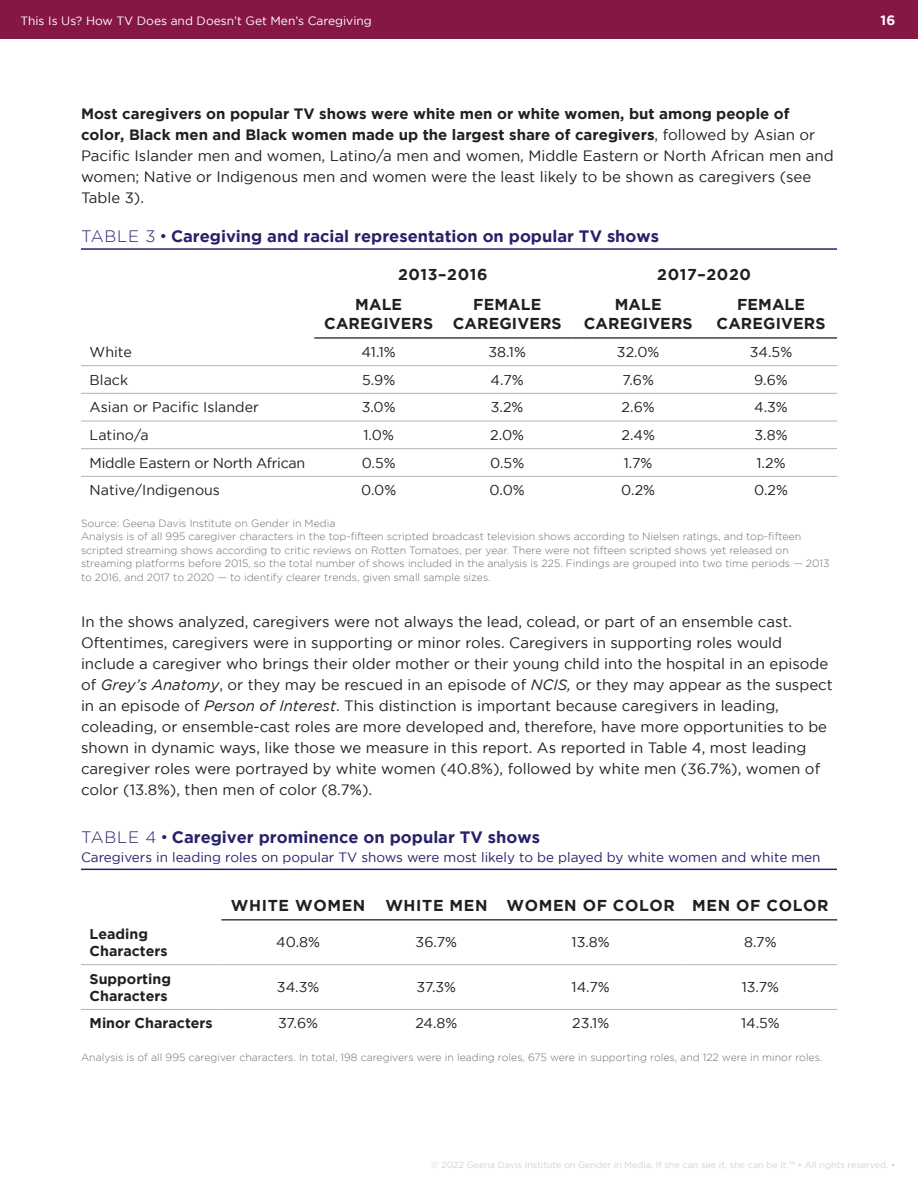
<style>
.page{position:relative;width:918px;height:1188px;background:#fff}
.page>*{position:absolute;margin:0;border:0;box-sizing:border-box;transform-origin:0 0}
.t1{font:700 16.5px "Gotham";color:#27226a}
.Table_header{font:700 15.75px/18.9px "Gotham";letter-spacing:.01em;color:#231f20;text-align:center}
.Table_header-2{font:700 15.75px "Gotham";letter-spacing:.04em;color:#231f20}
.Body_copy{font:15px/21px "Gotham";color:#231f20}
.Table_text{font:14.25px "Gotham";color:#231f20}
.Table_text-2{font:700 14.25px/17.1px "Gotham";color:#231f20}
.Table_text-3{font:14.25px "Gotham";letter-spacing:-.02em;color:#231f20}
.t2{font:13.5px "Gotham";color:#27226a}
.t3{font:700 13.5px "Gotham";color:#fff}
.t4{font:12px "Gotham";color:#fff}
.Source{font:300 10.5px/13.5px "Gotham";color:#6c6d70}
.t5{font:9px "Gotham";color:#d1d2d4}
.s1{font-weight:700}
.s2{font-weight:300}
.s3{font-family:"Arial";font-weight:400}
.s4{font-style:italic}
</style>
<div class="page">
<div style="left:0;top:0;width:918px;height:39px;background:#861645"></div>
<hr style="left:81px;top:869px;width:756px;height:1px;background:#27226a">
<hr style="left:221px;top:919px;width:154px;height:1px;background:#000">
<hr style="left:375px;top:919px;width:123px;height:1px;background:#000">
<hr style="left:498px;top:919px;width:186px;height:1px;background:#000">
<hr style="left:684px;top:919px;width:153px;height:1px;background:#000">
<hr style="left:81px;top:964px;width:140px;height:1px;background:#b3b3b3">
<hr style="left:221px;top:964px;width:154px;height:1px;background:#b3b3b3">
<hr style="left:375px;top:964px;width:123px;height:1px;background:#b3b3b3">
<hr style="left:498px;top:964px;width:186px;height:1px;background:#b3b3b3">
<hr style="left:684px;top:964px;width:153px;height:1px;background:#b3b3b3">
<hr style="left:81px;top:1009px;width:140px;height:1px;background:#b3b3b3">
<hr style="left:221px;top:1009px;width:154px;height:1px;background:#b3b3b3">
<hr style="left:375px;top:1009px;width:123px;height:1px;background:#b3b3b3">
<hr style="left:498px;top:1009px;width:186px;height:1px;background:#b3b3b3">
<hr style="left:684px;top:1009px;width:153px;height:1px;background:#b3b3b3">
<hr style="left:81px;top:248px;width:756px;height:2px;background:#27226a">
<hr style="left:314px;top:337px;width:129px;height:2px;background:#000">
<hr style="left:443px;top:337px;width:128px;height:2px;background:#000">
<hr style="left:571px;top:337px;width:134px;height:2px;background:#000">
<hr style="left:705px;top:337px;width:132px;height:2px;background:#000">
<hr style="left:81px;top:365px;width:233px;height:1px;background:#b3b3b3">
<hr style="left:314px;top:365px;width:129px;height:1px;background:#b3b3b3">
<hr style="left:443px;top:365px;width:128px;height:1px;background:#b3b3b3">
<hr style="left:571px;top:365px;width:134px;height:1px;background:#b3b3b3">
<hr style="left:705px;top:365px;width:132px;height:1px;background:#b3b3b3">
<hr style="left:81px;top:393px;width:233px;height:1px;background:#b3b3b3">
<hr style="left:314px;top:393px;width:129px;height:1px;background:#b3b3b3">
<hr style="left:443px;top:393px;width:128px;height:1px;background:#b3b3b3">
<hr style="left:571px;top:393px;width:134px;height:1px;background:#b3b3b3">
<hr style="left:705px;top:393px;width:132px;height:1px;background:#b3b3b3">
<hr style="left:81px;top:421px;width:233px;height:1px;background:#b3b3b3">
<hr style="left:314px;top:421px;width:129px;height:1px;background:#b3b3b3">
<hr style="left:443px;top:421px;width:128px;height:1px;background:#b3b3b3">
<hr style="left:571px;top:421px;width:134px;height:1px;background:#b3b3b3">
<hr style="left:705px;top:421px;width:132px;height:1px;background:#b3b3b3">
<hr style="left:81px;top:448px;width:233px;height:1px;background:#b3b3b3">
<hr style="left:314px;top:448px;width:129px;height:1px;background:#b3b3b3">
<hr style="left:443px;top:448px;width:128px;height:1px;background:#b3b3b3">
<hr style="left:571px;top:448px;width:134px;height:1px;background:#b3b3b3">
<hr style="left:705px;top:448px;width:132px;height:1px;background:#b3b3b3">
<hr style="left:81px;top:476px;width:233px;height:1px;background:#b3b3b3">
<hr style="left:314px;top:476px;width:129px;height:1px;background:#b3b3b3">
<hr style="left:443px;top:476px;width:128px;height:1px;background:#b3b3b3">
<hr style="left:571px;top:476px;width:134px;height:1px;background:#b3b3b3">
<hr style="left:705px;top:476px;width:132px;height:1px;background:#b3b3b3">
<p class="t4" style="left:21px;top:14px;width:353px">This Is Us? How TV Does and Doesn’t Get Men’s Caregiving</p>
<p class="Body_copy" style="left:81px;top:103px;width:754px"><span class="s1">Most caregivers on popular TV shows were white men or white women, but among people of color, Black men and Black women made up the largest share of caregivers</span>, followed by Asian or Pacific Islander men and women, Latino/a men and women, Middle Eastern or North African men and women; Native or Indigenous men and women were the least likely to be shown as caregivers (see Table 3).</p>
<p class="t1" style="left:81px;top:226px;width:580px"><span class="s2">TABLE 3</span> <span class="s3">•</span> Caregiving and racial representation on popular TV shows</p>
<p class="Table_header-2" style="left:398px;top:266px;width:91px">2013–2016</p>
<p class="Table_header-2" style="left:657px;top:266px;width:95px">2017–2020</p>
<p class="Table_header" style="left:324px;top:295px;width:110px">MALE<br>CAREGIVERS</p>
<p class="Table_header" style="left:453px;top:295px;width:110px">FEMALE<br>CAREGIVERS</p>
<p class="Table_header" style="left:584px;top:295px;width:110px">MALE<br>CAREGIVERS</p>
<p class="Table_header" style="left:717px;top:295px;width:110px">FEMALE<br>CAREGIVERS</p>
<p class="Table_text" style="left:90px;top:344px;width:44px">White</p>
<p class="Table_text" style="left:362px;top:344px;width:36px">41.1%</p>
<p class="Table_text" style="left:488px;top:344px;width:39px">38.1%</p>
<p class="Table_text" style="left:617px;top:344px;width:44px">32.0%</p>
<p class="Table_text" style="left:750px;top:344px;width:44px">34.5%</p>
<p class="Table_text" style="left:90px;top:372px;width:40px">Black</p>
<p class="Table_text" style="left:362px;top:372px;width:35px">5.9%</p>
<p class="Table_text" style="left:491px;top:372px;width:35px">4.7%</p>
<p class="Table_text" style="left:622px;top:372px;width:33px">7.6%</p>
<p class="Table_text" style="left:754px;top:372px;width:35px">9.6%</p>
<p class="Table_text" style="left:90px;top:399px;width:171px">Asian or Pacific Islander</p>
<p class="Table_text" style="left:362px;top:399px;width:36px">3.0%</p>
<p class="Table_text" style="left:491px;top:399px;width:34px">3.2%</p>
<p class="Table_text" style="left:622px;top:399px;width:35px">2.6%</p>
<p class="Table_text" style="left:754px;top:399px;width:35px">4.3%</p>
<p class="Table_text" style="left:90px;top:427px;width:61px">Latino/a</p>
<p class="Table_text" style="left:364px;top:427px;width:32px">1.0%</p>
<p class="Table_text" style="left:490px;top:427px;width:35px">2.0%</p>
<p class="Table_text" style="left:621px;top:427px;width:35px">2.4%</p>
<p class="Table_text" style="left:755px;top:427px;width:35px">3.8%</p>
<p class="Table_text-3" style="left:90px;top:455px;width:217px">Middle Eastern or North African</p>
<p class="Table_text" style="left:362px;top:455px;width:36px">0.5%</p>
<p class="Table_text" style="left:490px;top:455px;width:36px">0.5%</p>
<p class="Table_text" style="left:624px;top:455px;width:30px">1.7%</p>
<p class="Table_text" style="left:757px;top:455px;width:31px">1.2%</p>
<p class="Table_text" style="left:90px;top:482px;width:132px">Native/Indigenous</p>
<p class="Table_text" style="left:361px;top:482px;width:37px">0.0%</p>
<p class="Table_text" style="left:490px;top:482px;width:37px">0.0%</p>
<p class="Table_text" style="left:621px;top:482px;width:35px">0.2%</p>
<p class="Table_text" style="left:754px;top:482px;width:35px">0.2%</p>
<p class="Source" style="left:81px;top:516px;width:256px">Source: Geena Davis Institute on Gender in Media</p>
<p class="Source" style="left:81px;top:530px;width:750px">Analysis is of all 995 caregiver characters in the top-fifteen scripted broadcast television shows according to Nielsen ratings, and top-fifteen scripted streaming shows according to critic reviews on Rotten Tomatoes, per year. There were not fifteen scripted shows yet released on streaming platforms before 2015, so the total number of shows included in the analysis is 225. Findings are grouped into two time periods — 2013 to 2016, and 2017 to 2020 — to identify clearer trends, given small sample sizes.</p>
<p class="Body_copy" style="left:81px;top:611px;width:753px">In the shows analyzed, caregivers were not always the lead, colead, or part of an ensemble cast.<br>Oftentimes, caregivers were in supporting or minor roles. Caregivers in supporting roles would include a caregiver who brings their older mother or their young child into the hospital in an episode of <span class="s4">Grey’s Anatomy</span>, or they may be rescued in an episode of <span class="s4">NCIS,</span> or they may appear as the suspect in an episode of <span class="s4">Person of Interest</span>. This distinction is important because caregivers in leading, coleading, or ensemble-cast roles are more developed and, therefore, have more opportunities to be shown in dynamic ways, like those we measure in this report. As reported in Table 4, most leading caregiver roles were portrayed by white women (40.8%), followed by white men (36.7%), women of color (13.8%), then men of color (8.7%).</p>
<p class="t1" style="left:81px;top:828px;width:460px"><span class="s2">TABLE 4</span> <span class="s3">•</span> Caregiver prominence on popular TV shows</p>
<p class="t2" style="left:81px;top:850px;width:741px">Caregivers in leading roles on popular TV shows were most likely to be played by white women and white men</p>
<p class="Table_header-2" style="left:231px;top:897px;width:136px">WHITE WOMEN</p>
<p class="Table_header-2" style="left:385px;top:897px;width:104px">WHITE MEN</p>
<p class="Table_header-2" style="left:507px;top:897px;width:170px">WOMEN OF COLOR</p>
<p class="Table_header-2" style="left:692px;top:897px;width:138px">MEN OF COLOR</p>
<p class="Table_text-2" style="left:90px;top:925px;width:80px">Leading<br>Characters</p>
<p class="Table_text" style="left:276px;top:935px;width:45px">40.8%</p>
<p class="Table_text" style="left:416px;top:935px;width:43px">36.7%</p>
<p class="Table_text" style="left:572px;top:935px;width:40px">13.8%</p>
<p class="Table_text" style="left:744px;top:935px;width:34px">8.7%</p>
<p class="Table_text-2" style="left:90px;top:970px;width:83px">Supporting<br>Characters</p>
<p class="Table_text" style="left:277px;top:979px;width:44px">34.3%</p>
<p class="Table_text" style="left:417px;top:979px;width:41px">37.3%</p>
<p class="Table_text" style="left:572px;top:979px;width:40px">14.7%</p>
<p class="Table_text" style="left:742px;top:979px;width:39px">13.7%</p>
<p class="Table_text-2" style="left:90px;top:1015px;width:125px">Minor Characters</p>
<p class="Table_text" style="left:278px;top:1016px;width:42px">37.6%</p>
<p class="Table_text" style="left:415px;top:1016px;width:44px">24.8%</p>
<p class="Table_text" style="left:572px;top:1016px;width:39px">23.1%</p>
<p class="Table_text" style="left:741px;top:1016px;width:40px">14.5%</p>
<p class="Source" style="left:81px;top:1050px;width:743px">Analysis is of all 995 caregiver characters. In total, 198 caregivers were in leading roles, 675 were in supporting roles, and 122 were in minor roles.</p>
<p class="t3" style="left:880px;top:13px;width:16px">16</p>
<p class="t5" style="left:431px;top:1160px;width:465px">© 2022 Geena Davis Institute on Gender in Media. If she can see it, she can be it.™ • All rights reserved. •</p>
</div>
